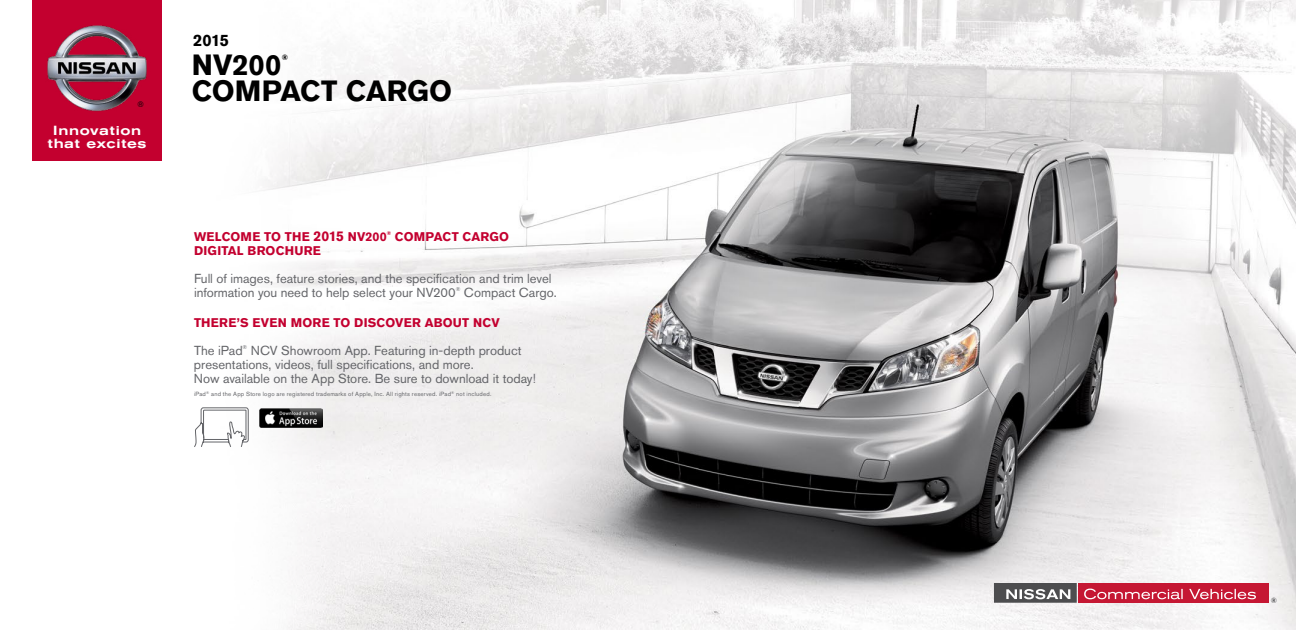
<style>
.page{position:relative;width:1296px;height:630px;background:#fff}
.page>*{position:absolute;margin:0;border:0;box-sizing:border-box;transform-origin:0 0}
.t1{font:700 29px "Akzidenz Grotesk Pro";color:#000}
.t2{font:700 16.4px "Akzidenz Grotesk Pro";color:#000}
.t3{font:500 expanded 13.1px/12.3px "Akzidenz Grotesk Pro";letter-spacing:.045em;color:#fff;text-align:center}
.t4{font:13px/14px "Akzidenz Grotesk Pro";color:#646569}
.t5{font:700 12.5px "Akzidenz Grotesk Pro";letter-spacing:.015em;color:#c3002f}
.t6{font:7.8px "Helvetica";color:#000}
.t7{font:700 7.7px "Akzidenz Grotesk Pro";color:#000}
.t8{font:500 7.6px "Akzidenz Grotesk Pro";color:#4d4d4f}
.t9{font:6px "Akzidenz Grotesk Pro";letter-spacing:.035em;color:#646569}
.t10{font:5.6px "Akzidenz Grotesk Pro";color:#646569}
.t11{font:700 5.4px "Akzidenz Grotesk Pro";color:#c3002f}
.s1{font-size:14px}
</style>
<div class="page">
<img style="left:259px;top:0;width:1037px;height:630px">
<div style="left:32px;top:0;width:130px;height:161px;background:#c3002f"></div>
<img style="left:47px;top:25px;width:100px;height:87px">
<div style="left:1078px;top:583px;width:190px;height:20px;background:#c51733"></div>
<svg style="left:1084px;top:589px;width:99px;height:10px"></svg>
<svg style="left:1189px;top:589px;width:67px;height:10px"></svg>
<svg style="left:994px;top:583px;width:83px;height:20px;background:#717172"></svg>
<svg style="left:194px;top:407px;width:55px;height:40px"></svg>
<img style="left:260px;top:408px;width:63px;height:19px">
<p class="t6" style="left:138px;top:99px;width:7px">®</p>
<p class="t3" style="left:48px;top:124px;width:100px">Innovation that excites</p>
<p class="t2" style="left:193px;top:30px;width:37px">2015</p>
<h1 class="t1" style="left:192px;top:46px;width:91px">NV200</h1>
<p class="t7" style="left:282px;top:52px;width:8px">®</p>
<h1 class="t1" style="left:192px;top:72px;width:262px">COMPACT CARGO</h1>
<p class="t5" style="left:194px;top:228px;width:194px">WELCOME TO THE <span class="s1">2015</span> NV200</p>
<p class="t11" style="left:387px;top:230px;width:6px">®</p>
<p class="t5" style="left:395px;top:228px;width:116px">COMPACT CARGO</p>
<p class="t5" style="left:194px;top:242px;width:128px">DIGITAL BROCHURE</p>
<p class="t4" style="left:194px;top:271px;width:359px">Full of images, feature stories, and the specification and trim level information you need to help select your NV200</p>
<p class="t10" style="left:456px;top:286px;width:6px">®</p>
<p class="t4" style="left:464px;top:285px;width:94px">Compact Cargo.</p>
<p class="t5" style="left:194px;top:314px;width:307px">THERE’S EVEN MORE TO DISCOVER ABOUT NCV</p>
<p class="t4" style="left:194px;top:343px;width:50px">The iPad</p>
<p class="t10" style="left:243px;top:344px;width:6px">®</p>
<p class="t4" style="left:194px;top:343px;width:343px;text-indent:57px">NCV Showroom App. Featuring in-depth product presentations, videos, full specifications, and more.<br>Now available on the App Store. Be sure to download it today!</p>
<p class="t9" style="left:194px;top:390px;width:299px">iPad<sup>®</sup> and the App Store logo are registered trademarks of Apple, Inc. All rights reserved. iPad<sup>®</sup> not included.</p>
<p class="t8" style="left:1271px;top:595px;width:8px">®</p>
</div>
